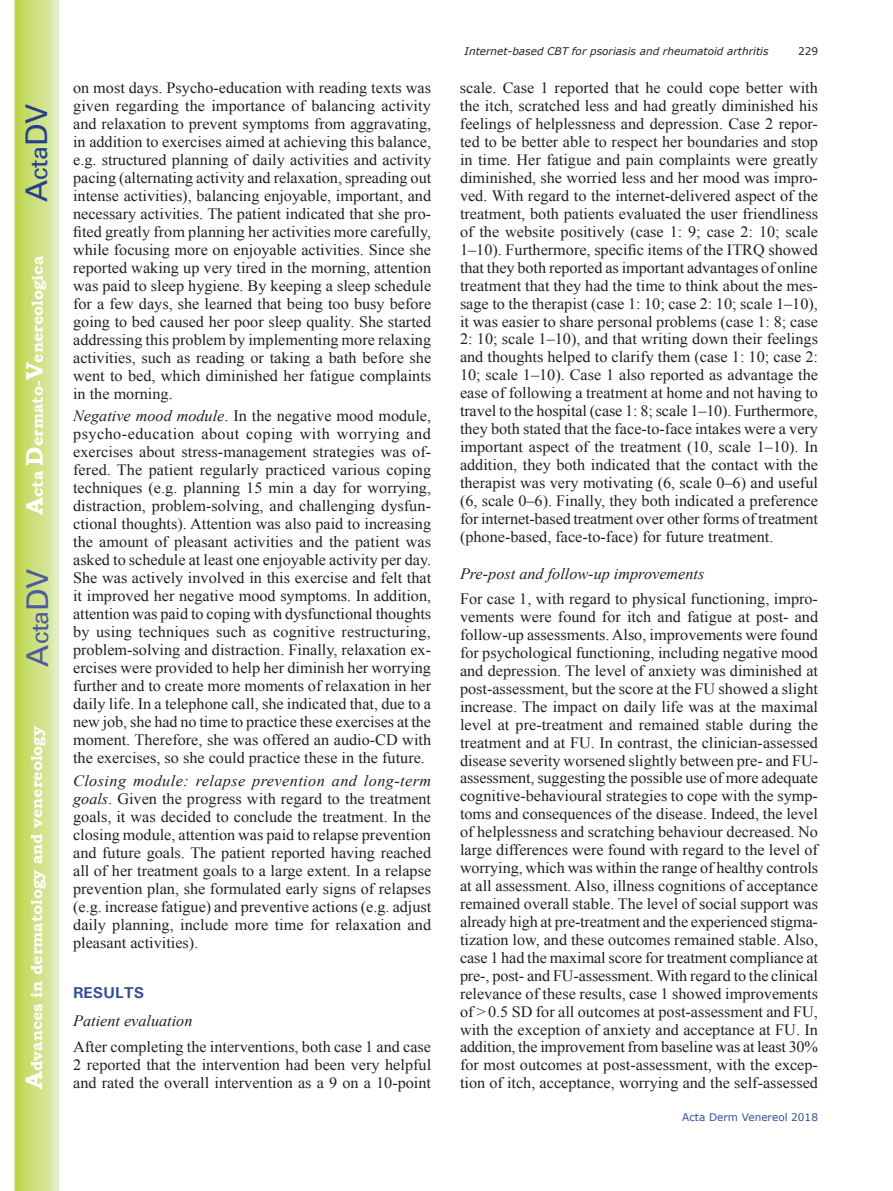
<style>
.page{position:relative;width:893px;height:1191px;background:#fff}
.page>*{position:absolute;margin:0;border:0;box-sizing:border-box;transform-origin:0 0}
.t1{font:30px "Univers";color:#4d5a9e}
.t2{font:30px "Univers";color:#253f8e}
.t3{font:15.75px/18px "Times New Roman";color:#231f20;text-align:justify}
.t4{font:700 15.75px "Bookman Old Style";color:#fff}
.t5{font:italic 15.75px "Times New Roman";color:#231f20}
.t6{font:700 15.75px "Univers";color:#324f95}
.t7{font:italic 10.5px "Verdana";color:#231f20}
.t8{font:10.5px "Verdana";color:#324f95}
.t9{font:10.5px "Verdana";color:#231f20}
.s1{font-size:24px}
.s2{font-style:italic}
</style>
<div class="page">
<svg style="left:14px;top:0;width:45px;height:1191px;background:#cfe084"></svg>
<h1 class="t2" style="left:19px;top:202px;width:100px;rotate:-90deg">A<span class="s1">cta</span>DV</h1>
<p class="t4" style="left:28px;top:515px;width:260px;rotate:-90deg"><span class="s1">A</span>cta <span class="s1">D</span>ermato-<span class="s1">V</span>enereologica</p>
<h1 class="t1" style="left:20px;top:666px;width:100px;rotate:-90deg">A<span class="s1">cta</span>DV</h1>
<p class="t4" style="left:27px;top:1088px;width:364px;rotate:-90deg"><span class="s1">A</span>dvances in dermatology and venereology</p>
<p class="t3" style="left:73px;top:78px;width:360px">on most days. Psycho-education with reading texts was given regarding the importance of balancing activity and relaxation to prevent symptoms from aggravating, in addition to exercises aimed at achieving this balance, e.g. structured planning of daily activities and activity pacing (alternating activity and relaxation, spreading out intense activities), balancing enjoyable, important, and necessary activities. The patient indicated that she pro&shy;fited greatly from planning her activities more carefully, while focusing more on enjoyable activities. Since she reported waking up very tired in the morning, attention was paid to sleep hygiene. By keeping a sleep schedule for a few days, she learned that being too busy before going to bed caused her poor sleep quality. She started addressing this problem by implementing more relaxing activities, such as reading or taking a bath before she went to bed, which diminished her fatigue complaints in the morning.</p>
<p class="t3" style="left:73px;top:407px;width:360px"><span class="s2">Negative mood module</span>. In the negative mood module, psycho-education about coping with worrying and exercises about stress-management strategies was of&shy;fered. The patient regularly practiced various coping techniques (e.g. planning 15 min a day for worrying, distraction, problem-solving, and challenging dysfun&shy;ctional thoughts). Attention was also paid to increasing the amount of pleasant activities and the patient was asked to schedule at least one enjoyable activity per day.<br>She was actively involved in this exercise and felt that it improved her negative mood symptoms. In addition, attention was paid to coping with dysfunctional thoughts by using techniques such as cognitive restructuring, problem-solving and distraction. Finally, relaxation ex&shy;ercises were provided to help her diminish her worrying further and to create more moments of relaxation in her daily life. In a telephone call, she indicated that, due to a new job, she had no time to practice these exercises at the moment. Therefore, she was offered an audio-CD with the exercises, so she could practice these in the future.</p>
<p class="t3" style="left:73px;top:771px;width:360px"><span class="s2">Closing module: relapse prevention and long-term goals</span>. Given the progress with regard to the treatment goals, it was decided to conclude the treatment. In the closing module, attention was paid to relapse prevention and future goals. The patient reported having reached all of her treatment goals to a large extent. In a relapse prevention plan, she formulated early signs of relapses (e.g. increase fatigue) and preventive actions (e.g. adjust daily planning, include more time for relaxation and pleasant activities).</p>
<p class="t6" style="left:73px;top:983px;width:73px">RESULTS</p>
<p class="t5" style="left:73px;top:1010px;width:121px">Patient evaluation</p>
<p class="t3" style="left:73px;top:1037px;width:360px">After completing the interventions, both case 1 and case 2 reported that the intervention had been very helpful and rated the overall intervention as a 9 on a 10-point</p>
<p class="t7" style="left:465px;top:44px;width:305px">Internet-based CBT for psoriasis and rheumatoid arthritis</p>
<p class="t9" style="left:798px;top:44px;width:22px">229</p>
<p class="t3" style="left:460px;top:79px;width:360px">scale. Case 1 reported that he could cope better with the itch, scratched less and had greatly diminished his feelings of helplessness and depression. Case 2 repor&shy;ted to be better able to respect her boundaries and stop in time. Her fatigue and pain complaints were greatly diminished, she worried less and her mood was impro&shy;ved. With regard to the internet-delivered aspect of the treatment, both patients evaluated the user friendliness of the website positively (case 1: 9; case 2: 10; scale 1–10). Furthermore, specific items of the ITRQ showed that they both reported as important advantages of online treatment that they had the time to think about the mes&shy;sage to the therapist (case 1: 10; case 2: 10; scale 1–10), it was easier to share personal problems (case 1: 8; case 2: 10; scale 1–10), and that writing down their feelings and thoughts helped to clarify them (case 1: 10; case 2:<br>10; scale 1–10). Case 1 also reported as advantage the ease of following a treatment at home and not having to travel to the hospital (case 1: 8; scale 1–10). Furthermore, they both stated that the face-to-face intakes were a very important aspect of the treatment (10, scale 1–10). In addition, they both indicated that the contact with the therapist was very motivating (6, scale 0–6) and useful (6, scale 0–6). Finally, they both indicated a preference for internet-based treatment over other forms of treatment (phone-based, face-to-face) for future treatment.</p>
<p class="t5" style="left:460px;top:562px;width:246px">Pre-post and follow-up improvements</p>
<p class="t3" style="left:460px;top:589px;width:360px">For case 1, with regard to physical functioning, impro&shy;vements were found for itch and fatigue at post- and follow-up assessments. Also, improvements were found for psychological functioning, including negative mood and depression. The level of anxiety was diminished at post-assessment, but the score at the FU showed a slight increase. The impact on daily life was at the maximal level at pre-treatment and remained stable during the treatment and at FU. In contrast, the clinician-assessed disease severity worsened slightly between pre- and FU&shy;assessment, suggesting the possible use of more adequate cognitive-behavioural strategies to cope with the symp&shy;toms and consequences of the disease. Indeed, the level of helplessness and scratching behaviour decreased. No large differences were found with regard to the level of worrying, which was within the range of healthy controls at all assessment. Also, illness cognitions of acceptance remained overall stable. The level of social support was already high at pre-treatment and the experienced stigma&shy;tization low, and these outcomes remained stable. Also, case 1 had the maximal score for treatment compliance at pre-, post- and FU-assessment. With regard to the clinical relevance of these results, case 1 showed improvements of &gt;0.5 SD for all outcomes at post-assessment and FU, with the exception of anxiety and acceptance at FU. In addition, the improvement from baseline was at least 30% for most outcomes at post-assessment, with the excep&shy;tion of itch, acceptance, worrying and the self-assessed</p>
<p class="t8" style="left:682px;top:1110px;width:137px">Acta Derm Venereol 2018</p>
</div>
